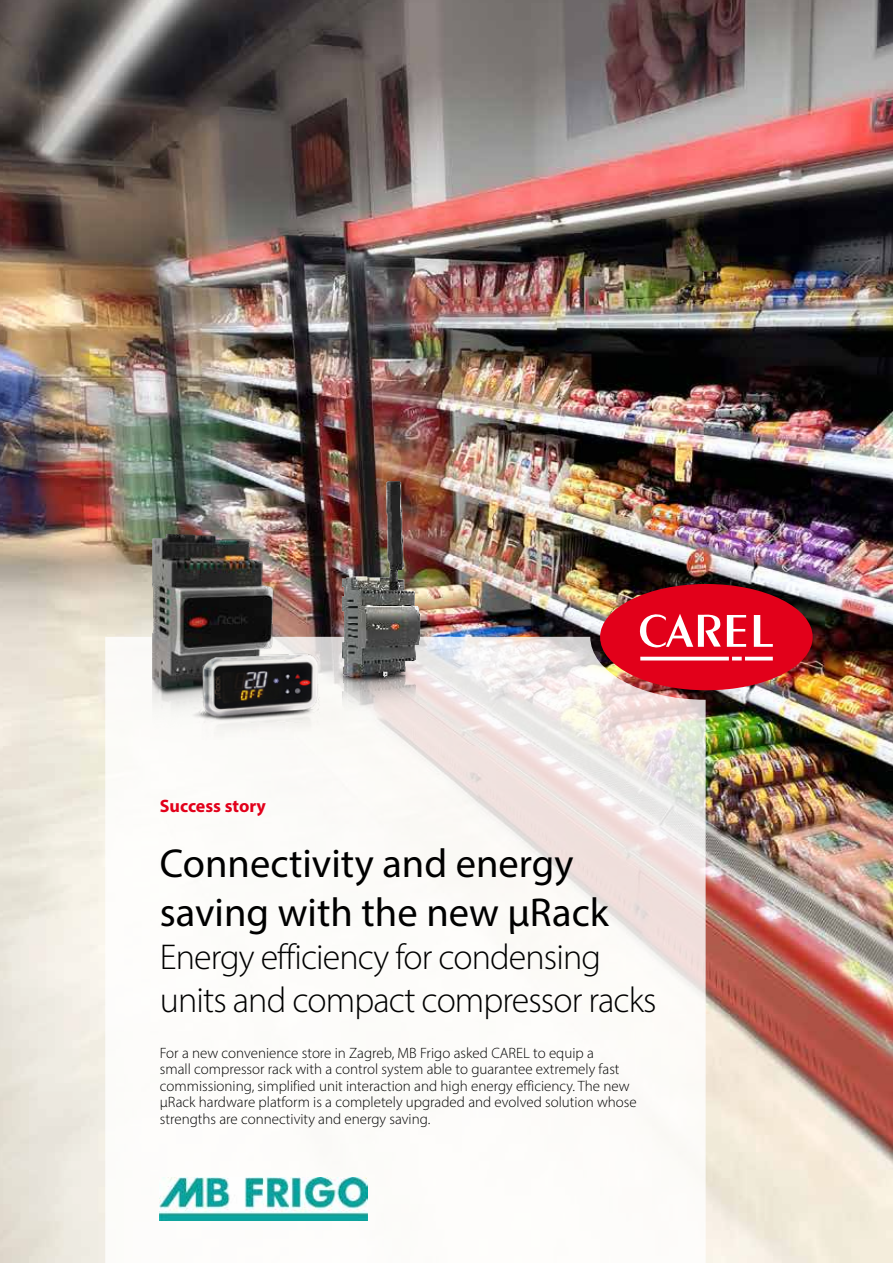
<style>
.page{position:relative;width:893px;height:1263px;background:#fff}
.page>*{position:absolute;margin:0;border:0;box-sizing:border-box;transform-origin:0 0}
.t1{font:40.5px/48.6px "Myriad Pro";color:#000}
.t2{font:300 36px/43.2px "Myriad Pro";letter-spacing:-.025em;color:#000}
.t3{font:700 18px "Myriad Pro";color:#e2001a}
.t4{font:300 15px/16.5px "Myriad Pro";color:#000}
</style>
<div class="page">
<img style="left:0;top:0;width:893px;height:1263px">
<svg style="left:105px;top:637px;width:601px;height:626px"></svg>
<div style="left:600px;top:584px;width:213px;height:106px;background:#e2001a;border-radius:50%"></div>
<svg style="left:727px;top:615px;width:19px;height:32px"></svg>
<svg style="left:754px;top:615px;width:19px;height:32px"></svg>
<svg style="left:639px;top:614px;width:82px;height:34px"></svg>
<svg style="left:640px;top:657px;width:102px;height:3px"></svg>
<hr style="left:745px;top:657px;width:28px;height:3px;background:#fff">
<img style="left:152px;top:523px;width:138px;height:291px">
<img style="left:165px;top:647px;width:164px;height:139px">
<img style="left:327px;top:461px;width:108px;height:249px">
<img style="left:160px;top:1178px;width:207px;height:43px">
<p class="t3" style="left:160px;top:794px;width:108px">Success story</p>
<h1 class="t1" style="left:160px;top:838px;width:450px">Connectivity and energy saving with the new µRack</h1>
<h2 class="t2" style="left:160px;top:935px;width:498px">Energy efficiency for condensing units and compact compressor racks</h2>
<p class="t4" style="left:160px;top:1044px;width:478px">For a new convenience store in Zagreb, MB Frigo asked CAREL to equip a<br>small compressor rack with a control system able to guarantee extremely fast commissioning, simplified unit interaction and high energy efficiency. The new µRack hardware platform is a completely upgraded and evolved solution whose strengths are connectivity and energy saving.</p>
</div>
